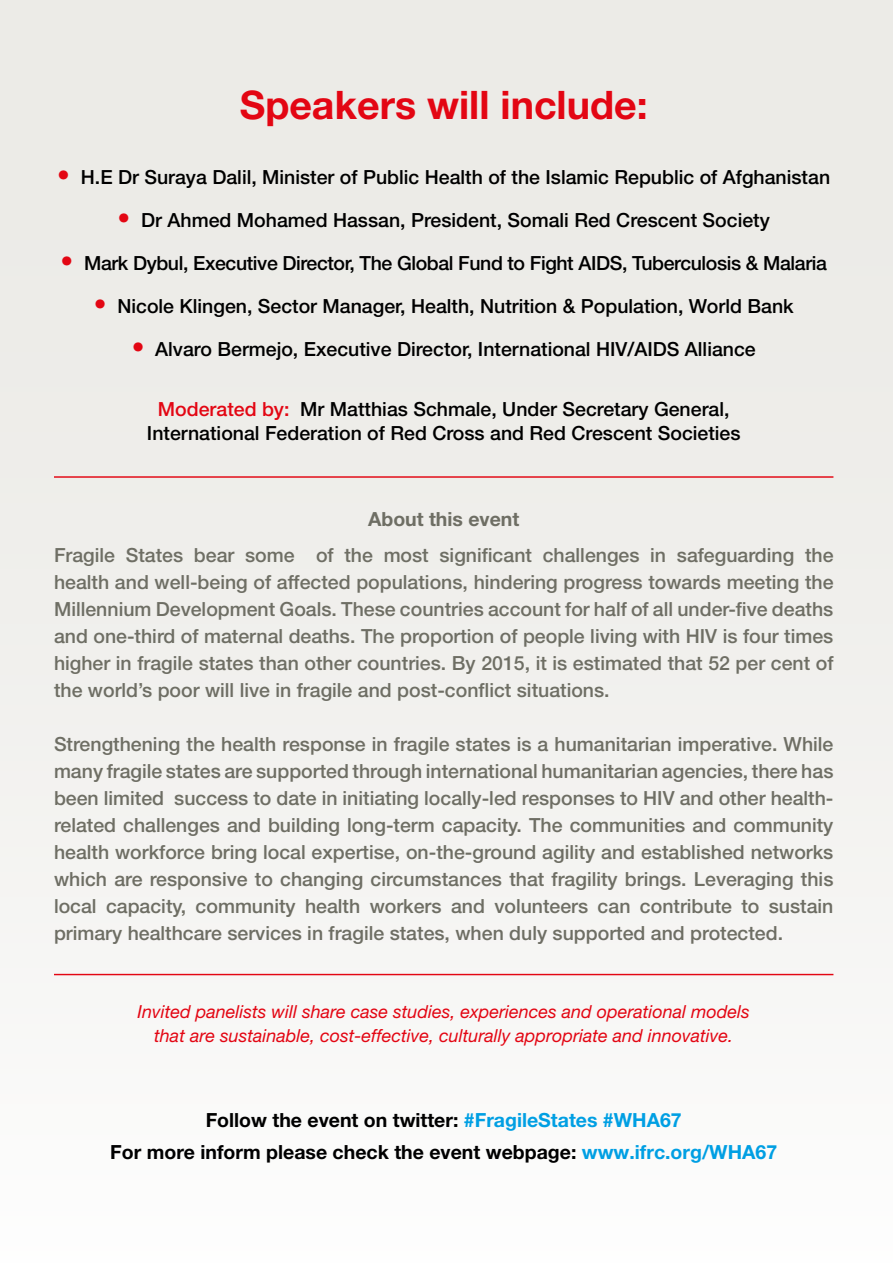
<style>
.page{position:relative;width:893px;height:1263px;background:#ecebe7}
.page>*{position:absolute;margin:0;border:0;box-sizing:border-box;transform-origin:0 0}
.t1{font:700 39.3px "Helvetica Neue LT Pro";color:#e30613}
.t2{font:500 19.5px/27px "Helvetica Neue LT Pro";color:#6e6e64;text-align:justify}
.t3{font:500 19.5px/24px "Helvetica Neue LT Pro";color:#000;text-align:center}
.t4{font:700 19.5px/31.5px "Helvetica Neue LT Pro";color:#000;text-align:center}
.t5{font:500 19.5px "Helvetica Neue LT Pro";letter-spacing:-.02em;color:#000}
.t6{font:700 19.5px "Helvetica Neue LT Pro";color:#6e6e64}
.t7{font:italic 18px/24px "Helvetica Neue LT Pro";color:#e30613;text-align:center}
.s1{font-size:25.5px;color:#e30613}
.s2{color:#e30613}
.s3{color:#009fe3}
</style>
<div class="page">
<hr style="left:54px;top:476px;width:779px;height:2px;background:#e30613">
<hr style="left:54px;top:974px;width:779px;height:1px;background:#e30613">
<h1 class="t1" style="left:240px;top:80px;width:409px">Speakers will include:</h1>
<p class="t3" style="left:57px;top:165px;width:774px"><span class="s1">•</span> H.E Dr Suraya Dalil, Minister of Public Health of the Islamic Republic of Afghanistan</p>
<p class="t3" style="left:118px;top:208px;width:654px"><span class="s1">•</span> Dr Ahmed Mohamed Hassan, President, Somali Red Crescent Society</p>
<p class="t5" style="left:60px;top:251px;width:768px"><span class="s1">•</span> Mark Dybul, Executive Director, The Global Fund to Fight AIDS, Tuberculosis &amp; Malaria</p>
<p class="t3" style="left:94px;top:294px;width:701px"><span class="s1">•</span> Nicole Klingen, Sector Manager, Health, Nutrition &amp; Population, World Bank</p>
<p class="t3" style="left:132px;top:337px;width:626px"><span class="s1">•</span> Alvaro Bermejo, Executive Director, International HIV/AIDS Alliance</p>
<p class="t3" style="left:147px;top:397px;width:595px"><span class="s2">Moderated by:</span> Mr Matthias Schmale, Under Secretary General,<br>International Federation of Red Cross and Red Crescent Societies</p>
<p class="t6" style="left:368px;top:507px;width:153px">About this event</p>
<p class="t2" style="left:54px;top:541px;width:781px">Fragile States bear some of the most significant challenges in safeguarding the health and well-being of affected populations, hindering progress towards meeting the Millennium Development Goals. These countries account for half of all under-five deaths and one-third of maternal deaths. The proportion of people living with HIV is four times higher in fragile states than other countries. By 2015, it is estimated that 52 per cent of the world’s poor will live in fragile and post-conflict situations.</p>
<p class="t2" style="left:54px;top:730px;width:781px">Strengthening the health response in fragile states is a humanitarian imperative. While many fragile states are supported through international humanitarian agencies, there has been limited success to date in initiating locally-led responses to HIV and other health&shy;related challenges and building long-term capacity. The communities and community health workforce bring local expertise, on-the-ground agility and established networks which are responsive to changing circumstances that fragility brings. Leveraging this local capacity, community health workers and volunteers can contribute to sustain primary healthcare services in fragile states, when duly supported and protected.</p>
<p class="t7" style="left:138px;top:999px;width:614px">Invited panelists will share case studies, experiences and operational models that are sustainable, cost-effective, culturally appropriate and innovative.</p>
<p class="t4" style="left:110px;top:1104px;width:668px">Follow the event on twitter: <span class="s3">#FragileStates #WHA67<br></span>For more inform please check the event webpage: <span class="s3">www.ifrc.org/WHA67</span></p>
</div>
